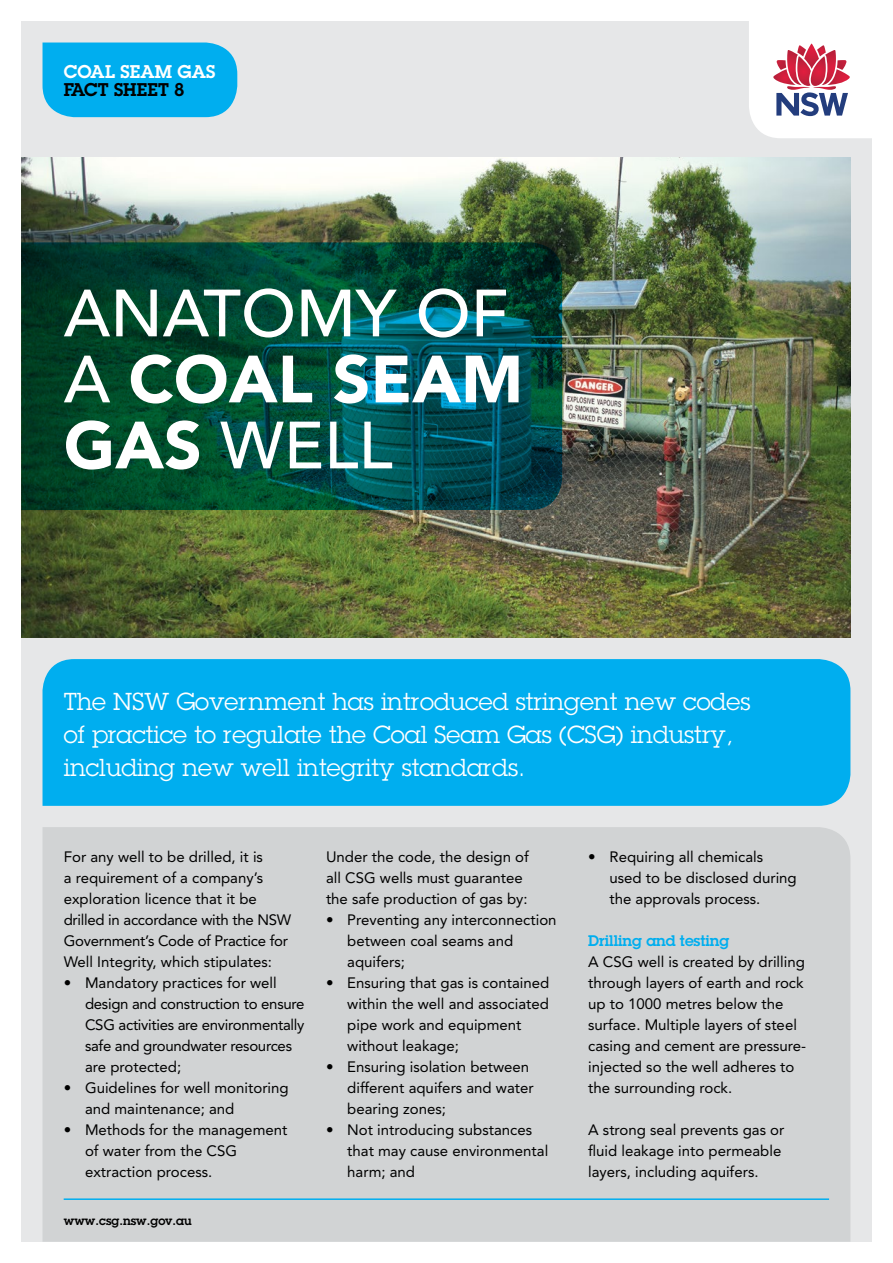
<style>
.page{position:relative;width:893px;height:1263px;background:#fff}
.page>*{position:absolute;margin:0;border:0;box-sizing:border-box;transform-origin:0 0}
.t1{font:500 66px/66px "Avenir";color:#fff}
.t2{font:24px/33px "Lubalin Graph";color:#fff}
.t3{font:600 18px "Lubalin Graph";letter-spacing:.01em;color:#fff}
.t4{font:600 18px "Lubalin Graph";letter-spacing:-.005em;color:#000}
.t5{font:15px/21px "Avenir";color:#000}
.t6{font:15px/21px "Avenir";letter-spacing:-.02em;color:#000}
.t7{font:600 15px "Lubalin Graph";letter-spacing:-.005em;color:#00aeef}
.t8{font:600 12px "Lubalin Graph";color:#000}
.s1{font-weight:900}
</style>
<div class="page">
<div style="left:21px;top:21px;width:851px;height:1221px;background:#e6e7e8"></div>
<img style="left:21px;top:157px;width:829px;height:481px">
<svg style="left:21px;top:242px;width:541px;height:268px;background:#004a3d"></svg>
<div style="left:43px;top:827px;width:807px;height:415px;background:#d1d3d4"></div>
<svg style="left:749px;top:21px;width:123px;height:117px;background:#e8d3db"></svg>
<hr style="left:64px;top:1198px;width:765px;height:2px;background:#00aeef">
<div style="left:43px;top:659px;width:807px;height:147px;background:#00aeef"></div>
<div style="left:43px;top:43px;width:194px;height:74px;background:#00aeef"></div>
<p class="t3" style="left:64px;top:59px;width:153px">COAL SEAM GAS</p>
<p class="t4" style="left:64px;top:77px;width:122px">FACT SHEET 8</p>
<h1 class="t1" style="left:64px;top:282px;width:461px">ANATOMY OF<br>A <span class="s1">COAL SEAM<br>GAS</span> WELL</h1>
<h2 class="t2" style="left:64px;top:684px;width:688px">The NSW Government has introduced stringent new codes of practice to regulate the Coal Seam Gas (CSG) industry, including new well integrity standards.</h2>
<p class="t5" style="left:64px;top:846px;width:229px">For any well to be drilled, it is<br>a requirement of a company’s exploration licence that it be drilled in accordance with the NSW<br>Government’s Code of Practice for<br>Well Integrity, which stipulates:</p>
<p class="t6" style="left:85px;top:972px;width:221px;text-indent:-21px">• Mandatory practices for well design and construction to ensure<br>CSG activities are environmentally safe and groundwater resources are protected;</p>
<p class="t5" style="left:85px;top:1077px;width:205px;text-indent:-21px">• Guidelines for well monitoring and maintenance; and</p>
<p class="t5" style="left:85px;top:1119px;width:204px;text-indent:-21px">• Methods for the management of water from the CSG extraction process.</p>
<p class="t8" style="left:64px;top:1213px;width:129px">www.csg.nsw.gov.au</p>
<p class="t5" style="left:326px;top:846px;width:204px">Under the code, the design of all CSG wells must guarantee the safe production of gas by:</p>
<p class="t5" style="left:347px;top:909px;width:211px;text-indent:-21px">• Preventing any interconnection between coal seams and aquifers;</p>
<p class="t5" style="left:347px;top:972px;width:204px;text-indent:-21px">• Ensuring that gas is contained within the well and associated pipe work and equipment without leakage;</p>
<p class="t5" style="left:347px;top:1056px;width:188px;text-indent:-21px">• Ensuring isolation between different aquifers and water bearing zones;</p>
<p class="t5" style="left:347px;top:1119px;width:202px;text-indent:-21px">• Not introducing substances that may cause environmental harm; and</p>
<p class="t5" style="left:609px;top:846px;width:189px;text-indent:-21px">• Requiring all chemicals used to be disclosed during the approvals process.</p>
<p class="t7" style="left:588px;top:930px;width:143px">Drilling and testing</p>
<p class="t5" style="left:588px;top:951px;width:219px">A CSG well is created by drilling through layers of earth and rock up to 1000 metres below the surface. Multiple layers of steel casing and cement are pressure&shy;injected so the well adheres to the surrounding rock.</p>
<p class="t5" style="left:588px;top:1119px;width:198px">A strong seal prevents gas or fluid leakage into permeable layers, including aquifers.</p>
</div>
